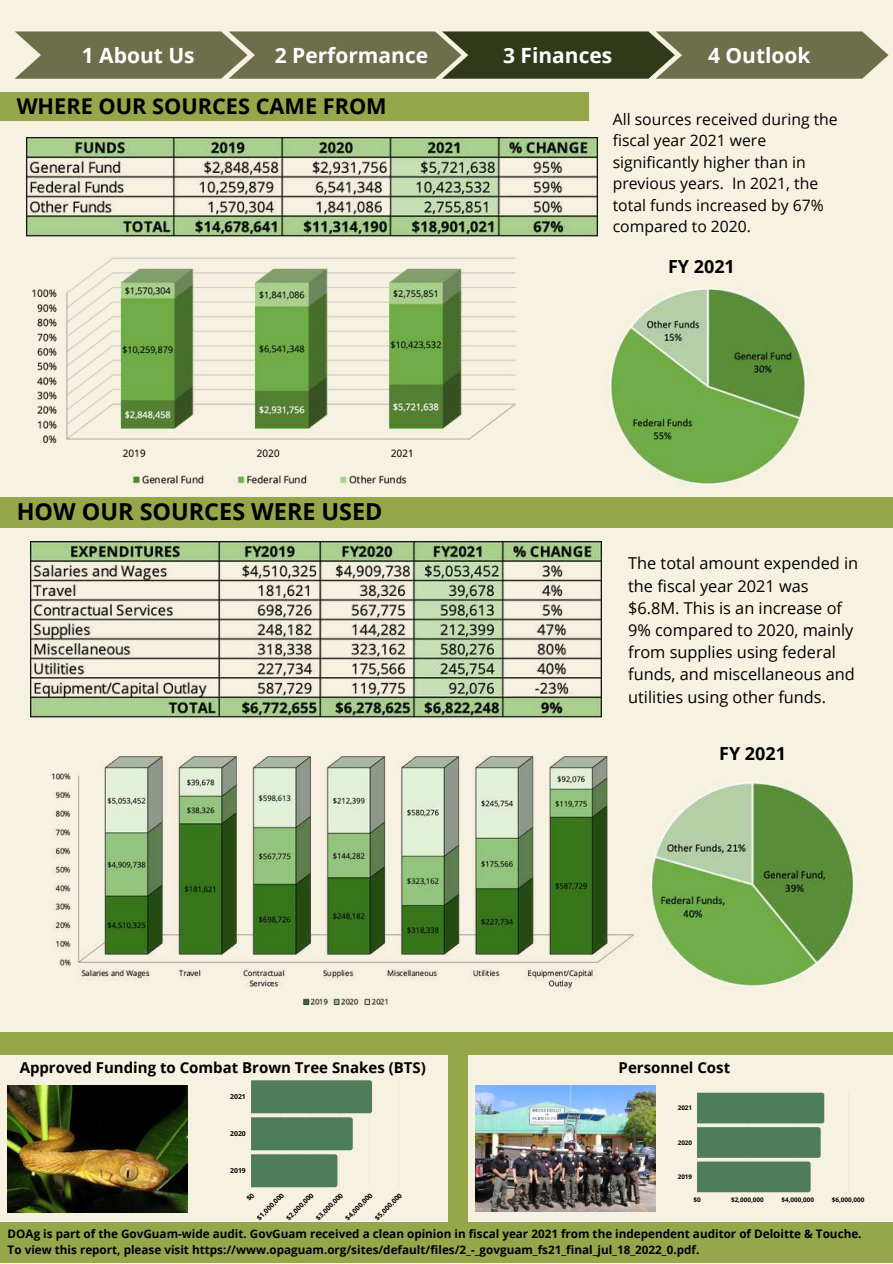
<style>
.page{position:relative;width:893px;height:1264px;background:#fff}
.page>*{position:absolute;margin:0;border:0;box-sizing:border-box;transform-origin:0 0}
.t1{font:700 23.4px "Open Sans";color:#000}
.t2{font:700 21.75px "Open Sans";color:#000}
.t3{font:700 21px "Open Sans";color:#fff}
.t4{font:700 18px "Open Sans";color:#000}
.t5{font:16.35px/22.2px "Open Sans";color:#000}
.t6{font:15.75px/21.3px "Open Sans";color:#000}
.t7{font:700 15px "Open Sans";color:#000}
.t8{font:700 11.7px/15.6px "Open Sans";color:#000}
.t9{font:700 6.9px "Open Sans";color:#000}
.t10{font:700 6.3px "Open Sans";color:#000}
</style>
<div class="page">
<div style="left:0;top:0;width:892px;height:1262px;background:#f6f1e0"></div>
<div style="left:0;top:92px;width:588px;height:28px;background:#95a64b"></div>
<div style="left:0;top:1221px;width:892px;height:41px;background:#95a64b"></div>
<svg style="left:15px;top:31px;width:873px;height:48px;background:#686a49"></svg>
<div style="left:0;top:497px;width:892px;height:31px;background:#95a64b"></div>
<hr style="left:398px;top:1080px;width:1px;height:107px;background:#000">
<div style="left:0;top:1032px;width:892px;height:22px;background:#95a64b"></div>
<img style="left:8px;top:1085px;width:179px;height:127px">
<hr style="left:848px;top:1092px;width:1px;height:100px;background:#000">
<svg style="left:697px;top:1092px;width:127px;height:100px;background:#638b6c"></svg>
<div style="left:448px;top:1043px;width:19px;height:185px;background:#95a64b"></div>
<img style="left:475px;top:1085px;width:180px;height:126px">
<img style="left:32px;top:257px;width:484px;height:227px">
<img style="left:51px;top:755px;width:485px;height:251px">
<img style="left:536px;top:756px;width:319px;height:235px">
<img style="left:610px;top:288px;width:196px;height:198px">
<img style="left:30px;top:541px;width:571px;height:176px">
<img style="left:27px;top:138px;width:571px;height:99px">
<svg style="left:251px;top:1080px;width:121px;height:108px"></svg>
<h3 class="t3" style="left:82px;top:41px;width:114px">1 About Us</h3>
<h3 class="t3" style="left:275px;top:40px;width:155px">2 Performance</h3>
<h3 class="t3" style="left:503px;top:41px;width:111px">3 Finances</h3>
<h3 class="t3" style="left:708px;top:41px;width:104px">4 Outlook</h3>
<h2 class="t2" style="left:17px;top:90px;width:371px">WHERE OUR SOURCES CAME FROM</h2>
<h1 class="t1" style="left:17px;top:495px;width:367px">HOW OUR SOURCES WERE USED</h1>
<h3 class="t6" style="left:612px;top:108px;width:226px">All sources received during the fiscal year 2021 were significantly higher than in previous years. In 2021, the total funds increased by 67% compared to 2020.</h3>
<h3 class="t4" style="left:668px;top:254px;width:68px">FY 2021</h3>
<h3 class="t5" style="left:628px;top:552px;width:231px">The total amount expended in the fiscal year 2021 was $6.8M. This is an increase of<br>9% compared to 2020, mainly from supplies using federal funds, and miscellaneous and utilities using other funds.</h3>
<h3 class="t4" style="left:719px;top:740px;width:68px">FY 2021</h3>
<p class="t7" style="left:20px;top:1056px;width:407px">Approved Funding to Combat Brown Tree Snakes (BTS)</p>
<p class="t7" style="left:618px;top:1056px;width:113px">Personnel Cost</p>
<p class="t9" style="left:230px;top:1091px;width:17px">2021</p>
<p class="t9" style="left:230px;top:1128px;width:17px">2020</p>
<p class="t9" style="left:230px;top:1165px;width:17px">2019</p>
<p class="t9" style="left:254px;top:1215px;width:29px;rotate:-45deg">$1,0 ,0</p>
<p class="t9" style="left:284px;top:1215px;width:29px;rotate:-45deg">$2,0 ,0</p>
<p class="t9" style="left:313px;top:1215px;width:29px;rotate:-45deg">$3,0 ,0</p>
<p class="t9" style="left:343px;top:1215px;width:29px;rotate:-45deg">$4,0 ,0</p>
<p class="t9" style="left:372px;top:1215px;width:29px;rotate:-45deg">$5,0 ,0</p>
<p class="t10" style="left:677px;top:1103px;width:16px">2021</p>
<p class="t10" style="left:677px;top:1138px;width:16px">2020</p>
<p class="t10" style="left:677px;top:1172px;width:16px">2019</p>
<p class="t10" style="left:693px;top:1194px;width:9px">$0</p>
<p class="t10" style="left:731px;top:1194px;width:34px">$2,000,000</p>
<p class="t10" style="left:781px;top:1194px;width:34px">$4,000,000</p>
<p class="t10" style="left:831px;top:1194px;width:34px">$6,000,000</p>
<p class="t8" style="left:8px;top:1225px;width:855px">DOAg is part of the GovGuam-wide audit. GovGuam received a clean opinion in fiscal year 2021 from the independent auditor of Deloitte &amp; Touche.<br>To view this report, please visit https://www.opaguam.org/sites/default/files/2_-_govguam_fs21_final_jul_18_2022_0.pdf.</p>
</div>
